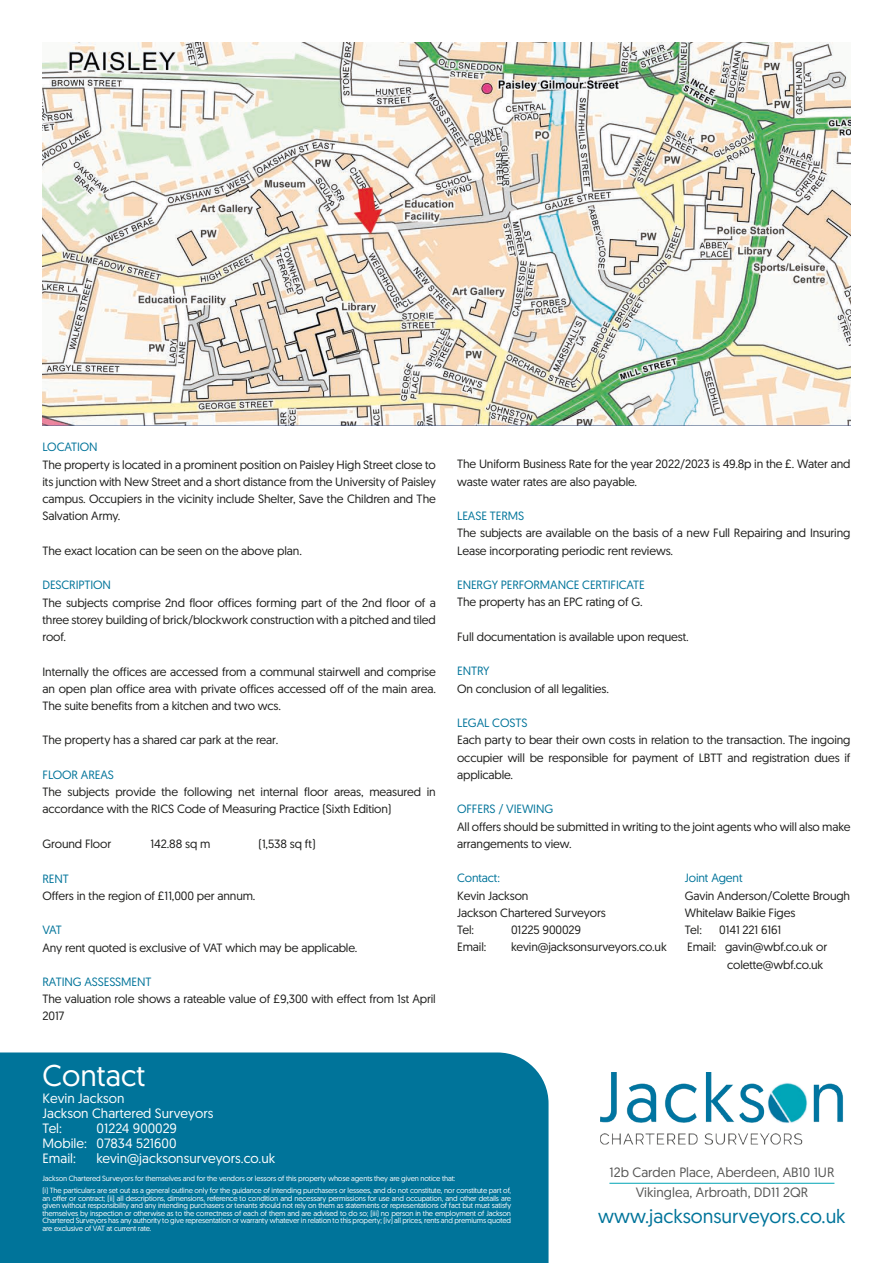
<style>
.page{position:relative;width:893px;height:1263px;background:#fff}
.page>*{position:absolute;margin:0;border:0;box-sizing:border-box;transform-origin:0 0}
.t1{font:30px "Geomanist";color:#fff}
.t2{font:19.5px "Geomanist";color:#00749a}
.t3{font:13.5px/15px "Geomanist";color:#fff}
.t4{font:13.5px/20.4px "Geomanist";color:#575756;text-align:center}
.t5{font:12px/17.2px "Geomanist";letter-spacing:-.01em;color:#1d1d1b}
.t6{font:12px "Geomanist";letter-spacing:-.01em;color:#00749a}
.t7{font:7.5px/7.5px "Geomanist";letter-spacing:-.02em;color:#fff}
</style>
<div class="page">
<img style="left:600px;top:1072px;width:243px;height:72px">
<img style="left:43px;top:43px;width:807px;height:382px">
<div style="left:0;top:1052px;width:549px;height:211px;background:#00749a"></div>
<hr style="left:609px;top:1183px;width:225px;height:1px;background:#00a4b5">
<p class="t6" style="left:43px;top:439px;width:57px">LOCATION</p>
<p class="t5" style="left:43px;top:455px;width:395px;text-align:justify">The property is located in a prominent position on Paisley High Street close to its junction with New Street and a short distance from the University of Paisley campus. Occupiers in the vicinity include Shelter, Save the Children and The Salvation Army.</p>
<p class="t5" style="left:43px;top:541px;width:261px">The exact location can be seen on the above plan.</p>
<p class="t6" style="left:43px;top:577px;width:70px">DESCRIPTION</p>
<p class="t5" style="left:43px;top:593px;width:395px;text-align:justify">The subjects comprise 2nd floor offices forming part of the 2nd floor of a three storey building of brick/blockwork construction with a pitched and tiled roof.</p>
<p class="t5" style="left:43px;top:662px;width:395px;text-align:justify">Internally the offices are accessed from a communal stairwell and comprise an open plan office area with private offices accessed off of the main area.<br>The suite benefits from a kitchen and two wcs.</p>
<p class="t5" style="left:43px;top:731px;width:237px">The property has a shared car park at the rear.</p>
<p class="t6" style="left:43px;top:767px;width:73px">FLOOR AREAS</p>
<p class="t5" style="left:43px;top:783px;width:395px">The subjects provide the following net internal floor areas, measured in accordance with the RICS Code of Measuring Practice (Sixth Edition)</p>
<p class="t5" style="left:43px;top:835px;width:70px">Ground Floor</p>
<p class="t5" style="left:151px;top:835px;width:61px">142.88 sq m</p>
<p class="t5" style="left:259px;top:835px;width:59px">(1,538 sq ft)</p>
<p class="t6" style="left:43px;top:870px;width:28px">RENT</p>
<p class="t5" style="left:43px;top:886px;width:214px">Offers in the region of £11,000 per annum.</p>
<p class="t6" style="left:43px;top:922px;width:21px">VAT</p>
<p class="t5" style="left:43px;top:938px;width:316px">Any rent quoted is exclusive of VAT which may be applicable.</p>
<p class="t6" style="left:43px;top:974px;width:111px">RATING ASSESSMENT</p>
<p class="t5" style="left:43px;top:990px;width:395px">The valuation role shows a rateable value of £9,300 with effect from 1st April<br>2017</p>
<h1 class="t1" style="left:43px;top:1056px;width:104px">Contact</h1>
<p class="t5" style="left:457px;top:455px;width:395px">The Uniform Business Rate for the year 2022/2023 is 49.8p in the £. Water and waste water rates are also payable.</p>
<p class="t6" style="left:457px;top:508px;width:69px">LEASE TERMS</p>
<p class="t5" style="left:457px;top:524px;width:395px">The subjects are available on the basis of a new Full Repairing and Insuring<br>Lease incorporating periodic rent reviews.</p>
<p class="t6" style="left:457px;top:577px;width:189px">ENERGY PERFORMANCE CERTIFICATE</p>
<p class="t5" style="left:457px;top:593px;width:187px">The property has an EPC rating of G.</p>
<p class="t5" style="left:457px;top:628px;width:233px">Full documentation is available upon request.</p>
<p class="t6" style="left:457px;top:663px;width:34px">ENTRY</p>
<p class="t5" style="left:457px;top:679px;width:153px">On conclusion of all legalities.</p>
<p class="t6" style="left:457px;top:715px;width:72px">LEGAL COSTS</p>
<p class="t5" style="left:457px;top:731px;width:395px;text-align:justify">Each party to bear their own costs in relation to the transaction. The ingoing occupier will be responsible for payment of LBTT and registration dues if applicable.</p>
<p class="t6" style="left:457px;top:801px;width:98px">OFFERS / VIEWING</p>
<p class="t5" style="left:457px;top:817px;width:395px">All offers should be submitted in writing to the joint agents who will also make arrangements to view.</p>
<p class="t6" style="left:457px;top:870px;width:44px">Contact:</p>
<p class="t6" style="left:685px;top:870px;width:59px">Joint Agent</p>
<p class="t5" style="left:457px;top:886px;width:73px">Kevin Jackson</p>
<p class="t5" style="left:685px;top:886px;width:167px">Gavin Anderson/Colette Brough</p>
<p class="t5" style="left:457px;top:904px;width:150px">Jackson Chartered Surveyors</p>
<p class="t5" style="left:685px;top:904px;width:112px">Whitelaw Baikie Figes</p>
<p class="t5" style="left:457px;top:921px;width:19px">Tel:</p>
<p class="t5" style="left:511px;top:921px;width:72px">01225 900029</p>
<p class="t5" style="left:685px;top:921px;width:19px">Tel:</p>
<p class="t5" style="left:719px;top:921px;width:64px">0141 221 6161</p>
<p class="t5" style="left:457px;top:938px;width:31px">Email:</p>
<p class="t5" style="left:511px;top:938px;width:157px">kevin@jacksonsurveyors.co.uk</p>
<p class="t5" style="left:727px;top:938px;width:102px;text-indent:-40px">Email: gavin@wbf.co.uk or colette@wbf.co.uk</p>
<p class="t3" style="left:43px;top:1090px;width:172px">Kevin Jackson<br>Jackson Chartered Surveyors<br>Tel:</p>
<p class="t3" style="left:43px;top:1120px;width:136px;text-align:justify;text-indent:54px">01224 900029<br>Mobile: 07834 521600<br>Email:</p>
<p class="t3" style="left:97px;top:1150px;width:180px">kevin@jacksonsurveyors.co.uk</p>
<p class="t7" style="left:43px;top:1173px;width:470px;line-height:11.7px">Jackson Chartered Surveyors for themselves and for the vendors or lessors of this property whose agents they are given notice that:<br>(i) The particulars are set out as a general outline only for the guidance of intending purchasers or lessees, and do not constitute, nor constitute part of,</p>
<p class="t7" style="left:43px;top:1194px;width:470px;text-align:justify">an offer or contract; (ii) all descriptions, dimensions, reference to condition and necessary permissions for use and occupation, and other details are given without responsibility and any intending purchasers or tenants should not rely on them as statements or representations of fact but must satisfy themselves by inspection or otherwise as to the correctness of each of them and are advised to do so; (iii) no person in the employment of Jackson Chartered Surveyors has any authority to give representation or warranty whatever in relation to this property; (iv) all prices, rents and premiums quoted are exclusive of VAT at current rate.</p>
<p class="t4" style="left:609px;top:1162px;width:226px">12b Carden Place, Aberdeen, AB10 1UR<br>Vikinglea, Arbroath, DD11 2QR</p>
<h2 class="t2" style="left:598px;top:1204px;width:249px">www.jacksonsurveyors.co.uk</h2>
</div>
